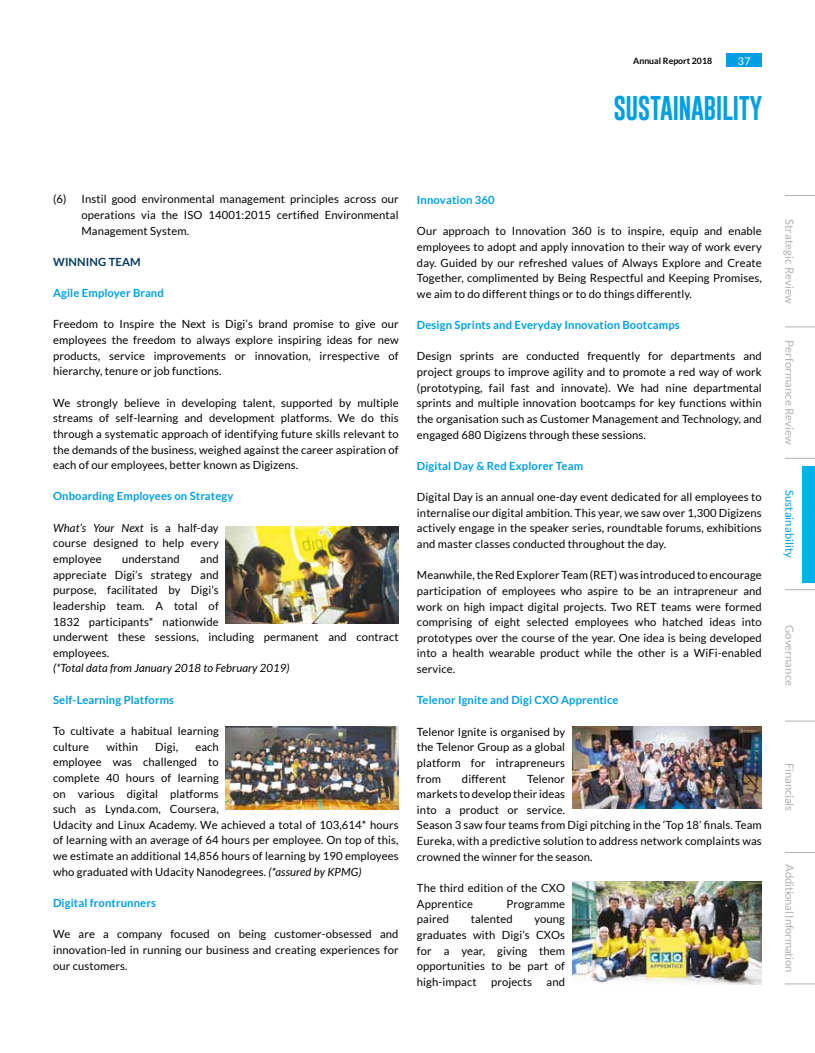
<style>
.page{position:relative;width:815px;height:1053px;background:#fff}
.page>*{position:absolute;margin:0;border:0;box-sizing:border-box;transform-origin:0 0}
.t1{font:25px "Gobold";letter-spacing:-.02em;color:#009fe3}
.t2{font:11.25px/15.6px "Lato";letter-spacing:.01em;color:#000;text-align:justify}
.t3{font:700 11.25px "Lato";letter-spacing:.01em;color:#009fe3}
.t4{font:11.25px "Lato";letter-spacing:-.005em;color:#b3b2b2}
.t5{font:italic 11.25px "Lato";letter-spacing:.01em;color:#000}
.t6{font:11.25px "Lato";letter-spacing:.01em;color:#009fe3}
.t7{font:700 11.25px "Lato";letter-spacing:.01em;color:#003a5e}
.t8{font:10.62px "Lato";color:#fff}
.t9{font:700 8.75px "Lato";color:#000}
.s1{font-style:italic}
</style>
<div class="page">
<div style="left:726px;top:53px;width:36px;height:14px;background:#009fe3"></div>
<hr style="left:785px;top:195px;width:30px;height:1px;background:#b3b2b2">
<hr style="left:785px;top:326px;width:30px;height:1px;background:#b3b2b2">
<hr style="left:785px;top:458px;width:30px;height:1px;background:#b3b2b2">
<hr style="left:785px;top:589px;width:30px;height:1px;background:#b3b2b2">
<hr style="left:785px;top:720px;width:30px;height:1px;background:#b3b2b2">
<hr style="left:785px;top:852px;width:30px;height:1px;background:#b3b2b2">
<hr style="left:785px;top:983px;width:30px;height:1px;background:#b3b2b2">
<div style="left:802px;top:466px;width:13px;height:116px;background:#00b1eb"></div>
<img style="left:226px;top:526px;width:173px;height:97px">
<img style="left:226px;top:726px;width:173px;height:83px">
<img style="left:572px;top:726px;width:190px;height:82px">
<img style="left:572px;top:881px;width:190px;height:103px">
<p class="t9" style="left:633px;top:56px;width:81px">Annual Report 2018</p>
<p class="t8" style="left:738px;top:55px;width:14px">37</p>
<h1 class="t1" style="left:613px;top:92px;width:150px">SUSTAINABILITY</h1>
<p class="t2" style="left:81px;top:191px;width:319px;text-indent:-28px">(6) Instil good environmental management principles across our operations via the ISO 14001:2015 certified Environmental Management System.</p>
<p class="t7" style="left:53px;top:255px;width:89px">winning team</p>
<p class="t3" style="left:53px;top:286px;width:112px">Agile Employer Brand</p>
<p class="t2" style="left:53px;top:316px;width:347px">Freedom to Inspire the Next is Digi’s brand promise to give our employees the freedom to always explore inspiring ideas for new products, service improvements or innovation, irrespective of hierarchy, tenure or job functions.</p>
<p class="t2" style="left:53px;top:394px;width:347px">We strongly believe in developing talent, supported by multiple streams of self-learning and development platforms. We do this through a systematic approach of identifying future skills relevant to the demands of the business, weighed against the career aspiration of each of our employees, better known as Digizens.</p>
<p class="t3" style="left:53px;top:490px;width:182px">Onboarding Employees on Strategy</p>
<p class="t2" style="left:53px;top:519px;width:167px"><span class="s1">What’s Your Next</span> is a half-day course designed to help every employee</p>
<p class="t2" style="left:53px;top:551px;width:347px;text-align:left;text-indent:147px">and<br>appreciate Digi’s strategy and<br>purpose, facilitated by Digi’s<br>leadership team. A total of<br>1832 participants* nationwide<br>underwent these sessions, including permanent and contract employees.</p>
<p class="t5" style="left:53px;top:662px;width:238px">(*Total data from January 2018 to February 2019)</p>
<p class="t3" style="left:53px;top:693px;width:123px">Self-Learning Platforms</p>
<p class="t2" style="left:53px;top:723px;width:167px">To cultivate a habitual learning culture</p>
<p class="t2" style="left:122px;top:551px;width:59px">understand</p>
<p class="t2" style="left:53px;top:738px;width:347px;text-align:left;text-indent:142px">each<br>employee was challenged to<br>complete 40 hours of learning<br>on various digital platforms<br>such as Lynda.com, Coursera,<br>Udacity and Linux Academy. We achieved a total of 103,614* hours of learning with an average of 64 hours per employee. On top of this, we estimate an additional 14,856 hours of learning by 190 employees who graduated with Udacity Nanodegrees. <span class="s1">(*assured by KPMG)</span></p>
<p class="t3" style="left:53px;top:896px;width:104px">Digital frontrunners</p>
<p class="t2" style="left:53px;top:926px;width:347px">We are a company focused on being customer-obsessed and innovation-led in running our business and creating experiences for our customers.</p>
<p class="t2" style="left:106px;top:738px;width:33px">within</p>
<p class="t2" style="left:155px;top:738px;width:24px">Digi,</p>
<p class="t3" style="left:417px;top:193px;width:79px">I nnovation 360</p>
<p class="t2" style="left:417px;top:223px;width:346px">Our approach to Innovation 360 is to inspire, equip and enable employees to adopt and apply innovation to their way of work every day. Guided by our refreshed values of Always Explore and Create Together, complimented by Being Respectful and Keeping Promises, we aim to do different things or to do things differently.</p>
<p class="t3" style="left:417px;top:318px;width:264px">Design Sprints and Everyday Innovation Bootcamps</p>
<p class="t2" style="left:417px;top:348px;width:346px">Design sprints are conducted frequently for departments and project groups to improve agility and to promote a red way of work (prototyping, fail fast and innovate). We had nine departmental sprints and multiple innovation bootcamps for key functions within the organisation such as Customer Management and Technology, and engaged 680 Digizens through these sessions.</p>
<p class="t3" style="left:417px;top:459px;width:168px">Digital Day &amp; Red Explorer Team</p>
<p class="t2" style="left:417px;top:489px;width:346px">Digital Day is an annual one-day event dedicated for all employees to internalise our digital ambition. This year, we saw over 1,300 Digizens actively engage in the speaker series, roundtable forums, exhibitions and master classes conducted throughout the day.</p>
<p class="t2" style="left:417px;top:567px;width:346px">Meanwhile, the Red Explorer Team (RET) was introduced to encourage participation of employees who aspire to be an intrapreneur and work on high impact digital projects. Two RET teams were formed comprising of eight selected employees who hatched ideas into prototypes over the course of the year. One idea is being developed into a health wearable product while the other is a WiFi-enabled service.</p>
<p class="t3" style="left:417px;top:693px;width:203px">Telenor Ignite and Digi CXO Apprentice</p>
<p class="t2" style="left:417px;top:723px;width:150px">Telenor Ignite is organised by the Telenor Group as a global platform for intrapreneurs from</p>
<p class="t2" style="left:417px;top:770px;width:346px;text-align:left;text-indent:110px">Telenor<br>markets to develop their ideas<br>into a product or service.<br>Season 3 saw four teams from Digi pitching in the ‘Top 18’ finals. Team Eureka, with a predictive solution to address network complaints was crowned the winner for the season.</p>
<p class="t2" style="left:417px;top:880px;width:150px">The third edition of the CXO<br>Apprentice</p>
<p class="t2" style="left:462px;top:770px;width:46px">different</p>
<p class="t2" style="left:506px;top:895px;width:60px">Programme</p>
<p class="t2" style="left:417px;top:911px;width:34px">paired</p>
<p class="t2" style="left:471px;top:911px;width:44px">talented</p>
<p class="t2" style="left:417px;top:911px;width:150px;text-indent:118px">young graduates with Digi’s CXOs for a year, giving them opportunities to be part of high-impact</p>
<p class="t2" style="left:491px;top:973px;width:42px">projects</p>
<p class="t2" style="left:547px;top:973px;width:20px">and</p>
<p class="t4" style="left:796px;top:219px;width:86px;rotate:90deg">Strategic Review</p>
<p class="t4" style="left:796px;top:340px;width:106px;rotate:90deg">Performance Review</p>
<p class="t6" style="left:796px;top:490px;width:70px;rotate:90deg">Sustainability</p>
<p class="t4" style="left:796px;top:625px;width:62px;rotate:90deg">Governance</p>
<p class="t4" style="left:796px;top:762px;width:50px;rotate:90deg">Financials</p>
<p class="t4" style="left:796px;top:864px;width:109px;rotate:90deg">Additional Information</p>
</div>
